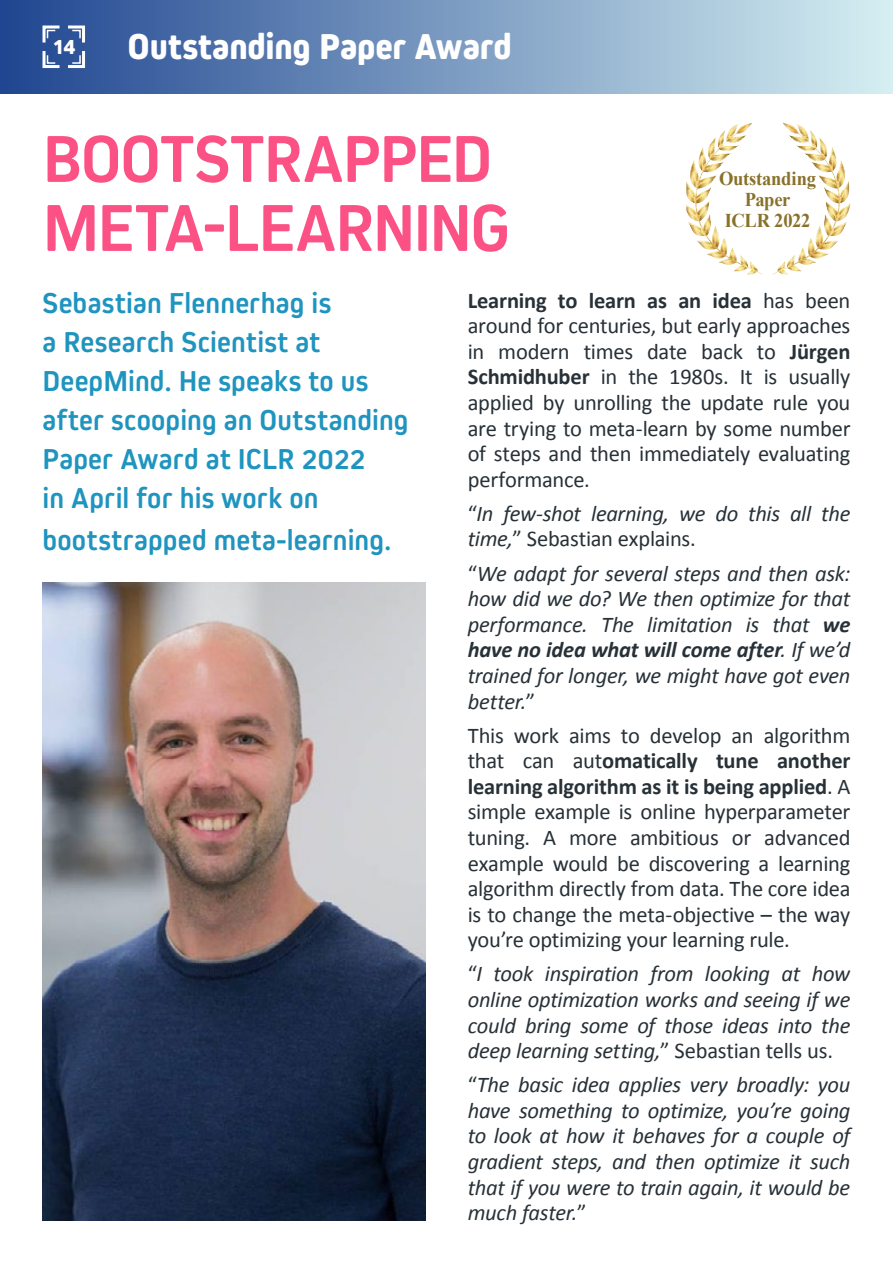
<style>
.page{position:relative;width:893px;height:1263px;background:#fff}
.page>*{position:absolute;margin:0;border:0;box-sizing:border-box;transform-origin:0 0}
.t1{font:700 69px/69px "Kiro";letter-spacing:-.02em;color:#fc5185}
.t2{font:800 37.5px "Kiro";letter-spacing:-.005em;color:#fff}
.t3{font:700 30px/39px "Kiro";letter-spacing:.005em;color:#1e94bf}
.t4{font:italic 22.5px/25.7px "Calibri";letter-spacing:-.015em;color:#273137;text-align:justify}
.t5{font:22.5px/25.7px "Calibri";letter-spacing:-.015em;color:#273137;text-align:justify}
.t6{font:800 22.5px "Kiro";color:#fff}
.t7{font:700 19.5px/21.1px "Times New Roman";letter-spacing:-.015em;color:#88712a;text-align:center;scale:.95 1}
.s1{font-weight:700}
.s2{font-style:normal}
</style>
<div class="page">
<div style="left:0;top:0;width:893px;height:94px;background:linear-gradient(to right,#1f4590,#d5eff2)"></div>
<svg style="left:41px;top:24px;width:46px;height:46px"></svg>
<img style="left:43px;top:583px;width:382px;height:637px">
<img style="left:773px;top:130px;width:65px;height:144px">
<p class="t6" style="left:52px;top:34px;width:25px">14</p>
<h2 class="t2" style="left:128px;top:25px;width:386px">Outstanding Paper Award</h2>
<h1 class="t1" style="left:43px;top:124px;width:469px">BOOTSTRAPPED<br>META-LEARNING</h1>
<p class="t7" style="left:719px;top:167px;width:104px">Outstanding<br>Paper<br>ICLR 2022</p>
<h3 class="t3" style="left:43px;top:284px;width:368px">Sebastian Flennerhag is<br>a Research Scientist at<br>DeepMind. He speaks to us after scooping an Outstanding<br>Paper Award at ICLR 2022<br>in April for his work on</h3>
<h3 class="t3" style="left:43px;top:521px;width:351px">bootstrapped meta-learning.</h3>
<p class="t5" style="left:468px;top:287px;width:384px"><span class="s1">Learning to learn as an idea</span> has been around for centuries, but early approaches in modern times date back to <span class="s1">Jürgen Schmidhuber</span> in the 1980s. It is usually applied by unrolling the update rule you are trying to meta-learn by some number of steps and then immediately evaluating performance.</p>
<p class="t4" style="left:468px;top:500px;width:384px"><span class="s2">“</span>In few-shot learning, we do this all the time,<span class="s2">” Sebastian explains.</span></p>
<p class="t4" style="left:468px;top:559px;width:384px"><span class="s2">“</span>We adapt for several steps and then ask: how did we do? We then optimize for that performance. The limitation is that <span class="s1">we have no idea what will come after</span>. If we’d trained for longer, we might have got even better.<span class="s2">”</span></p>
<p class="t5" style="left:468px;top:722px;width:384px">This work aims to develop an algorithm that can aut<span class="s1">omatically tune another learning algorithm as it is being applied</span>. A simple example is online hyperparameter tuning. A more ambitious or advanced example would be discovering a learning algorithm directly from data. The core idea is to change the meta-objective – the way you’re optimizing your learning rule.</p>
<p class="t4" style="left:468px;top:960px;width:384px"><span class="s2">“</span>I took inspiration from looking at how online optimization works and seeing if we could bring some of those ideas into the deep learning setting,<span class="s2">” Sebastian tells us.</span></p>
<p class="t4" style="left:468px;top:1071px;width:384px"><span class="s2">“</span>The basic idea applies very broadly: you have something to optimize, you’re going to look at how it behaves for a couple of gradient steps, and then optimize it such that if you were to train again, it would be much faster.<span class="s2">”</span></p>
</div>
